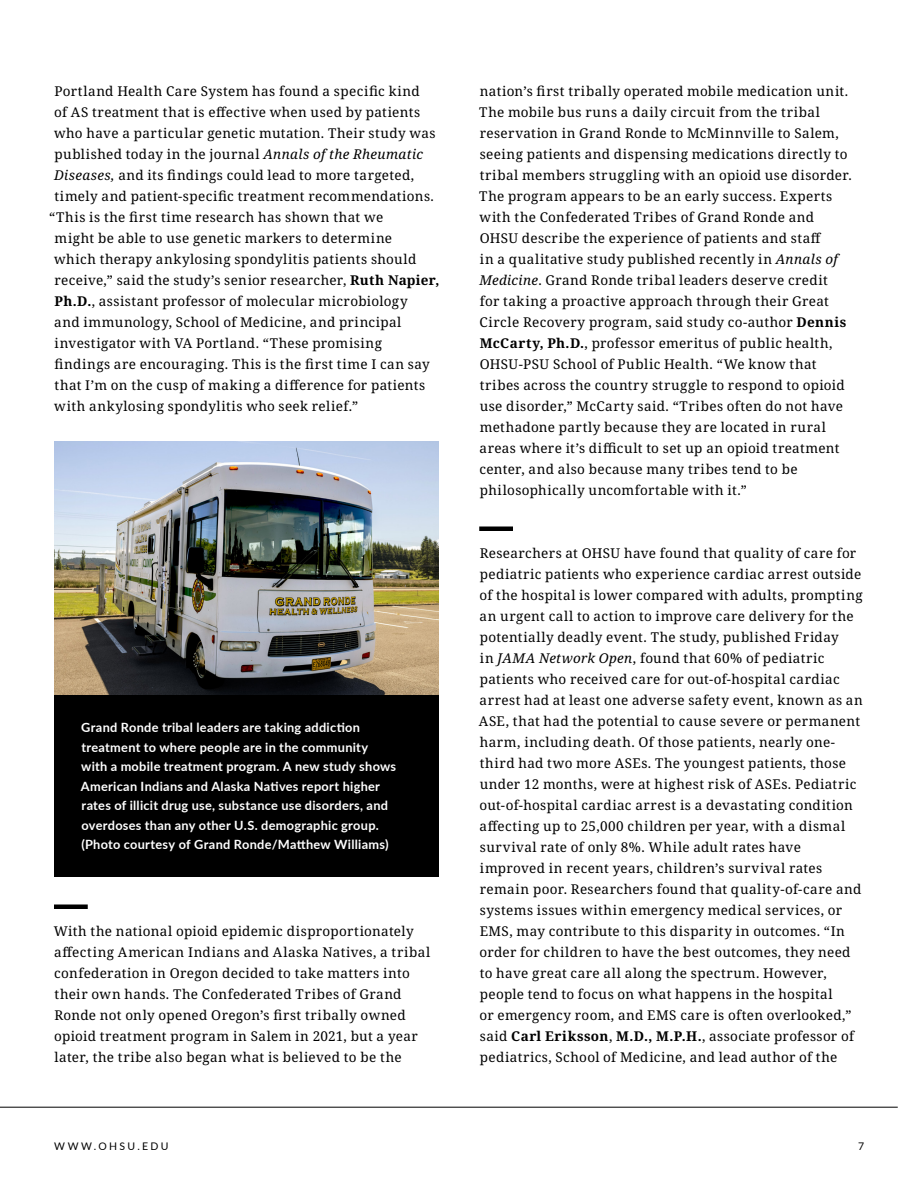
<style>
.page{position:relative;width:918px;height:1188px;background:#fff}
.page>*{position:absolute;margin:0;border:0;box-sizing:border-box;transform-origin:0 0}
.BODY{font:13.5px/21px "Noto Serif";letter-spacing:.025em;color:#000}
.t1{font:700 12.75px/19.5px "Lato";letter-spacing:.025em;color:#fff}
.t2{font:10.5px "Lato";letter-spacing:.22em;color:#000}
.s1{font-style:italic}
.s2{font-weight:700}
</style>
<div class="page">
<div style="left:54px;top:904px;width:34px;height:5px;background:#000"></div>
<img style="left:54px;top:442px;width:385px;height:253px">
<div style="left:54px;top:695px;width:385px;height:182px;background:#000"></div>
<div style="left:479px;top:526px;width:34px;height:5px;background:#000"></div>
<p class="BODY" style="left:54px;top:81px;width:367px">Portland Health Care System has found a specific kind</p>
<p class="BODY" style="left:54px;top:102px;width:367px">of AS treatment that is effective when used by patients</p>
<p class="BODY" style="left:54px;top:123px;width:383px">who have a particular genetic mutation. Their study was</p>
<p class="BODY" style="left:55px;top:144px;width:370px">published today in the journal <span class="s1">Annals of the Rheumatic</span></p>
<p class="BODY" style="left:54px;top:165px;width:362px"><span class="s1">Diseases,</span> and its findings could lead to more targeted,</p>
<p class="BODY" style="left:55px;top:186px;width:381px">timely and patient-specific treatment recommendations.</p>
<p class="BODY" style="left:49px;top:207px;width:335px">“This is the first time research has shown that we</p>
<p class="BODY" style="left:55px;top:228px;width:339px">might be able to use genetic markers to determine</p>
<p class="BODY" style="left:54px;top:249px;width:364px">which therapy ankylosing spondylitis patients should</p>
<p class="BODY" style="left:55px;top:270px;width:386px">receive,” said the study’s senior researcher, <span class="s2">Ruth Napier,</span></p>
<p class="BODY" style="left:55px;top:291px;width:355px"><span class="s2">Ph.D.</span>, assistant professor of molecular microbiology</p>
<p class="BODY" style="left:54px;top:312px;width:349px">and immunology, School of Medicine, and principal</p>
<p class="BODY" style="left:55px;top:333px;width:329px">investigator with VA Portland. “These promising</p>
<p class="BODY" style="left:54px;top:354px;width:377px">findings are encouraging. This is the first time I can say</p>
<p class="BODY" style="left:55px;top:375px;width:372px">that I’m on the cusp of making a difference for patients</p>
<p class="BODY" style="left:54px;top:396px;width:305px">with ankylosing spondylitis who seek relief.”</p>
<p class="t1" style="left:81px;top:717px;width:317px">Grand Ronde tribal leaders are taking addiction treatment to where people are in the community with a mobile treatment program. A new study shows American Indians and Alaska Natives report higher rates of illicit drug use, substance use disorders, and overdoses than any other U.S. demographic group. (Photo courtesy of Grand Ronde/Matthew Williams)</p>
<p class="BODY" style="left:54px;top:921px;width:378px">With the national opioid epidemic disproportionately affecting American Indians and Alaska Natives, a tribal confederation in Oregon decided to take matters into their own hands. The Confederated Tribes of Grand Ronde not only opened Oregon’s first tribally owned opioid treatment program in Salem in 2021, but a year later, the tribe also began what is believed to be the</p>
<p class="BODY" style="left:479px;top:81px;width:374px">nation’s first tribally operated mobile medication unit.<br>The mobile bus runs a daily circuit from the tribal reservation in Grand Ronde to McMinnville to Salem, seeing patients and dispensing medications directly to tribal members struggling with an opioid use disorder.<br>The program appears to be an early success. Experts with the Confederated Tribes of Grand Ronde and OHSU describe the experience of patients and staff<br>in a qualitative study published recently in <span class="s1">Annals of Medicine</span>. Grand Ronde tribal leaders deserve credit<br>for taking a proactive approach through their Great Circle Recovery program, said study co-author <span class="s2">Dennis McCarty, Ph.D.</span>, professor emeritus of public health, OHSU-PSU School of Public Health. “We know that tribes across the country struggle to respond to opioid use disorder,” McCarty said. “Tribes often do not have methadone partly because they are located in rural areas where it’s difficult to set up an opioid treatment center, and also because many tribes tend to be philosophically uncomfortable with it.”</p>
<p class="BODY" style="left:479px;top:543px;width:385px">Researchers at OHSU have found that quality of care for pediatric patients who experience cardiac arrest outside of the hospital is lower compared with adults, prompting an urgent call to action to improve care delivery for the potentially deadly event. The study, published Friday<br>in <span class="s1">JAMA Network Open</span>, found that 60% of pediatric patients who received care for out-of-hospital cardiac arrest had at least one adverse safety event, known as an ASE, that had the potential to cause severe or permanent harm, including death. Of those patients, nearly one&shy;third had two more ASEs. The youngest patients, those under 12 months, were at highest risk of ASEs. Pediatric out-of-hospital cardiac arrest is a devastating condition affecting up to 25,000 children per year, with a dismal survival rate of only 8%. While adult rates have improved in recent years, children’s survival rates remain poor. Researchers found that quality-of-care and systems issues within emergency medical services, or EMS, may contribute to this disparity in outcomes. “In order for children to have the best outcomes, they need to have great care all along the spectrum. However, people tend to focus on what happens in the hospital<br>or emergency room, and EMS care is often overlooked,” said <span class="s2">Carl Eriksson</span>, <span class="s2">M.D., M.P.H.</span>, associate professor of pediatrics, School of Medicine, and lead author of the</p>
<p class="t2" style="left:54px;top:1139px;width:116px">WWW.OHSU.EDU</p>
<p class="t2" style="left:858px;top:1139px;width:8px">7</p>
</div>
